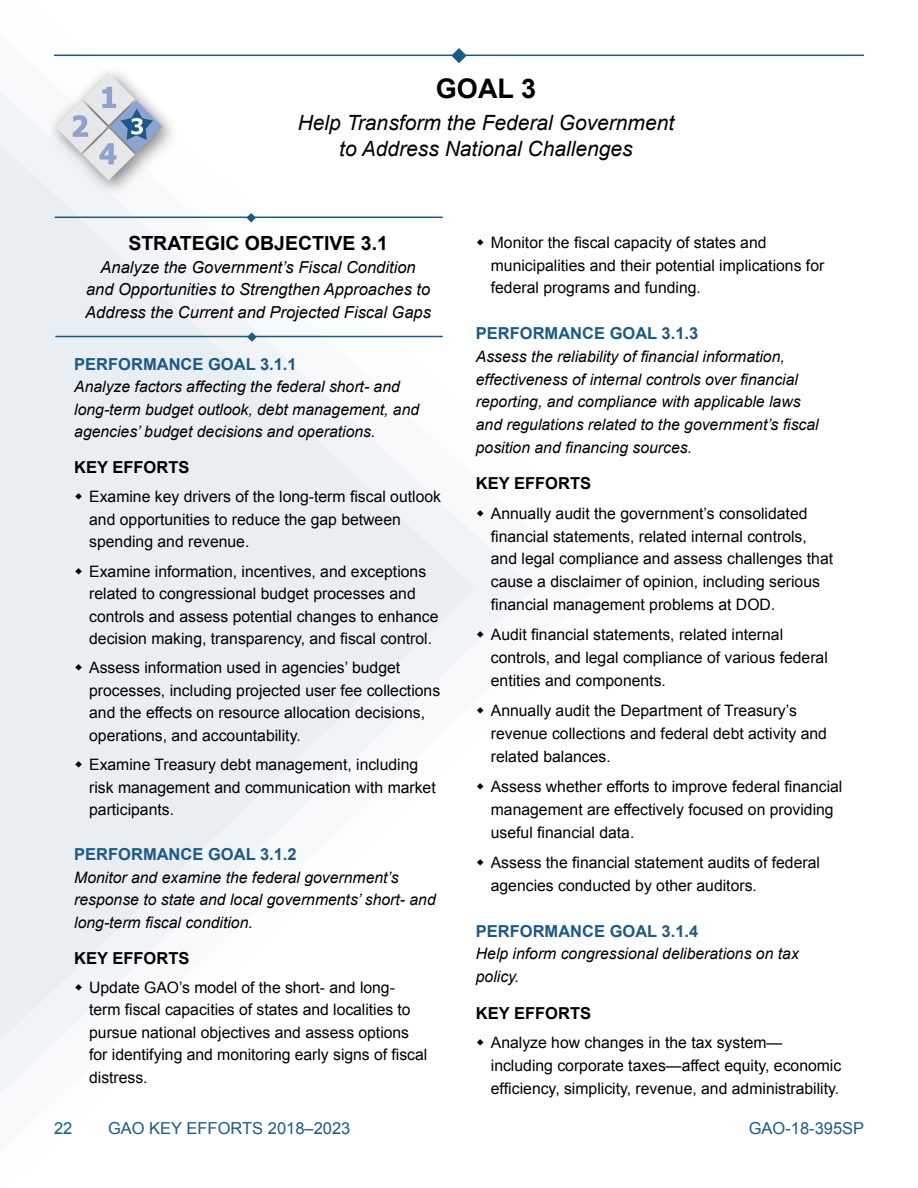
<style>
.page{position:relative;width:918px;height:1188px;background:#fff}
.page>*{position:absolute;margin:0;border:0;box-sizing:border-box;transform-origin:0 0}
.t1{font:700 27px "Arial";color:#000}
.t2{font:italic 21px/25.2px "Arial";color:#000;text-align:center}
.t3{font:700 19.5px "Arial";color:#000}
.t4{font:italic 16.5px/22.5px "Arial";color:#000;text-align:center}
.t5{font:700 16.5px "Arial";color:#1c5985}
.t6{font:700 16.5px "Arial";color:#000}
.t7{font:16.5px "Arial";color:#1c5985}
.t8{font:15.75px/22.8px "Arial";color:#000}
.t9{font:italic 15.75px/22.8px "Arial";color:#000}
</style>
<div class="page">
<hr style="left:54px;top:55px;width:810px;height:1px;background:#1c5985">
<svg style="left:451px;top:48px;width:16px;height:15px"></svg>
<div style="left:46px;top:64px;width:134px;height:134px;background:#000;opacity:.5"></div>
<img style="left:82px;top:139px;width:26px;height:42px">
<hr style="left:55px;top:217px;width:388px;height:1px;background:#1c5985">
<svg style="left:246px;top:213px;width:10px;height:10px"></svg>
<hr style="left:55px;top:336px;width:388px;height:1px;background:#1c5985">
<svg style="left:247px;top:332px;width:10px;height:10px"></svg>
<svg style="left:76px;top:493px;width:6px;height:7px"></svg>
<svg style="left:76px;top:568px;width:6px;height:6px"></svg>
<svg style="left:76px;top:664px;width:6px;height:7px"></svg>
<svg style="left:76px;top:761px;width:6px;height:7px"></svg>
<svg style="left:76px;top:984px;width:6px;height:6px"></svg>
<svg style="left:477px;top:631px;width:7px;height:7px"></svg>
<h1 class="t1" style="left:436px;top:71px;width:102px">GOAL 3</h1>
<h2 class="t2" style="left:298px;top:111px;width:378px">Help Transform the Federal Government to Address National Challenges</h2>
<p class="t3" style="left:128px;top:231px;width:261px">STRATEGIC OBJECTIVE 3.1</p>
<p class="t4" style="left:85px;top:256px;width:347px">Analyze the Government’s Fiscal Condition and Opportunities to Strengthen Approaches to<br>Address the Current and Projected Fiscal Gaps</p>
<p class="t5" style="left:74px;top:353px;width:224px">PERFORMANCE GOAL 3.1.1</p>
<p class="t9" style="left:74px;top:376px;width:346px">Analyze factors affecting the federal short- and long-term budget outlook, debt management, and agencies’ budget decisions and operations.</p>
<p class="t6" style="left:74px;top:456px;width:117px">KEY EFFORTS</p>
<p class="t8" style="left:89px;top:486px;width:353px">Examine key drivers of the long-term fiscal outlook and opportunities to reduce the gap between spending and revenue.</p>
<p class="t8" style="left:89px;top:560px;width:351px">Examine information, incentives, and exceptions related to congressional budget processes and controls and assess potential changes to enhance decision making, transparency, and fiscal control.</p>
<p class="t8" style="left:89px;top:657px;width:353px">Assess information used in agencies’ budget processes, including projected user fee collections and the effects on resource allocation decisions, operations, and accountability.</p>
<p class="t8" style="left:89px;top:754px;width:348px">Examine Treasury debt management, including risk management and communication with market participants.</p>
<p class="t5" style="left:74px;top:843px;width:224px">PERFORMANCE GOAL 3.1.2</p>
<p class="t9" style="left:74px;top:866px;width:363px">Monitor and examine the federal government’s response to state and local governments’ short- and long-term fiscal condition.</p>
<p class="t6" style="left:74px;top:947px;width:117px">KEY EFFORTS</p>
<p class="t8" style="left:89px;top:976px;width:340px">Update GAO’s model of the short- and long&shy;term fiscal capacities of states and localities to pursue national objectives and assess options for identifying and monitoring early signs of fiscal distress.</p>
<p class="t8" style="left:491px;top:231px;width:335px">Monitor the fiscal capacity of states and municipalities and their potential implications for federal programs and funding.</p>
<p class="t5" style="left:476px;top:322px;width:224px">PERFORMANCE GOAL 3.1.3</p>
<p class="t9" style="left:476px;top:345px;width:344px">Assess the reliability of financial information, effectiveness of internal controls over financial reporting, and compliance with applicable laws and regulations related to the government’s fiscal position and financing sources.</p>
<p class="t6" style="left:476px;top:472px;width:117px">KEY EFFORTS</p>
<p class="t8" style="left:491px;top:502px;width:344px">Annually audit the government’s consolidated financial statements, related internal controls, and legal compliance and assess challenges that cause a disclaimer of opinion, including serious financial management problems at DOD.</p>
<p class="t8" style="left:491px;top:624px;width:339px">Audit financial statements, related internal controls, and legal compliance of various federal entities and components.</p>
<p class="t8" style="left:491px;top:700px;width:338px">Annually audit the Department of Treasury’s revenue collections and federal debt activity and related balances.</p>
<p class="t8" style="left:491px;top:776px;width:353px">Assess whether efforts to improve federal financial management are effectively focused on providing useful financial data.</p>
<p class="t8" style="left:491px;top:852px;width:331px">Assess the financial statement audits of federal agencies conducted by other auditors.</p>
<p class="t5" style="left:476px;top:920px;width:224px">PERFORMANCE GOAL 3.1.4</p>
<p class="t9" style="left:476px;top:943px;width:325px">Help inform congressional deliberations on tax policy.</p>
<p class="t6" style="left:476px;top:1002px;width:117px">KEY EFFORTS</p>
<p class="t8" style="left:491px;top:1031px;width:352px">Analyze how changes in the tax system— including corporate taxes—affect equity, economic efficiency, simplicity, revenue, and administrability.</p>
<p class="t7" style="left:54px;top:1117px;width:20px">22</p>
<p class="t7" style="left:108px;top:1117px;width:244px">GAO KEY EFFORTS 2018–2023</p>
<p class="t7" style="left:749px;top:1117px;width:117px">GAO-18-395SP</p>
</div>
